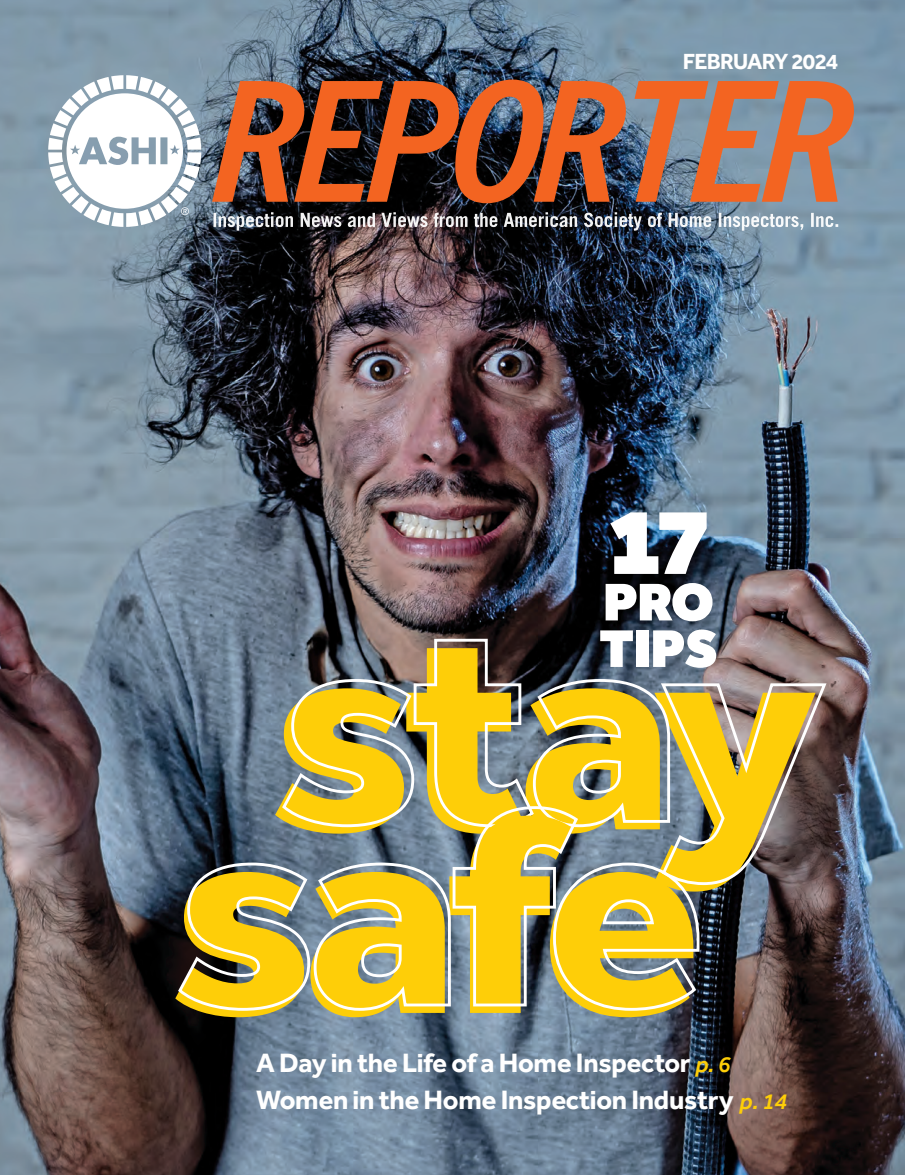
<style>
.page{position:relative;width:905px;height:1175px;background:#fff}
.page>*{position:absolute;margin:0;border:0;box-sizing:border-box;transform-origin:0 0}
.t1{font:800 289.35px "Effra CC";letter-spacing:-.035em;color:#fece08}
.t2{font:900 97.65px "Effra CC";color:#fff}
.t3{font:900 54.75px/46.5px "Effra CC";letter-spacing:-.01em;color:#fff}
.t4{font:700 27.3px/37.5px "Effra CC";letter-spacing:-.01em;color:#fff}
.t5{font:700 22.5px "Effra CC";letter-spacing:-.03em;color:#fff}
.s1{font-weight:600;font-style:italic;font-size:23.1px;color:#fece08}
</style>
<div class="page">
<img style="left:0;top:0;width:904px;height:1174px">
<svg style="left:280px;top:637px;width:548px;height:249px;background:#686c75"></svg>
<svg style="left:176px;top:804px;width:525px;height:208px;background:#69798a"></svg>
<svg style="left:48px;top:75px;width:153px;height:152px"></svg>
<img style="left:213px;top:212px;width:625px;height:19px">
<svg style="left:212px;top:80px;width:642px;height:123px;background:#985940"></svg>
<p class="t5" style="left:682px;top:47px;width:157px">FEBRUARY 2024</p>
<p class="t2" style="left:606px;top:483px;width:105px">17</p>
<p class="t3" style="left:599px;top:578px;width:119px">PRO<br>TIPS</p>
<p class="t1" style="left:271px;top:532px;width:547px">stay</p>
<p class="t1" style="left:171px;top:715px;width:529px">safe</p>
<p class="t4" style="left:256px;top:1046px;width:532px">A Day in the Life of a Home Inspector <span class="s1">p. 6<br></span>Women in the Home Inspection Industry <span class="s1">p. 14</span></p>
</div>
